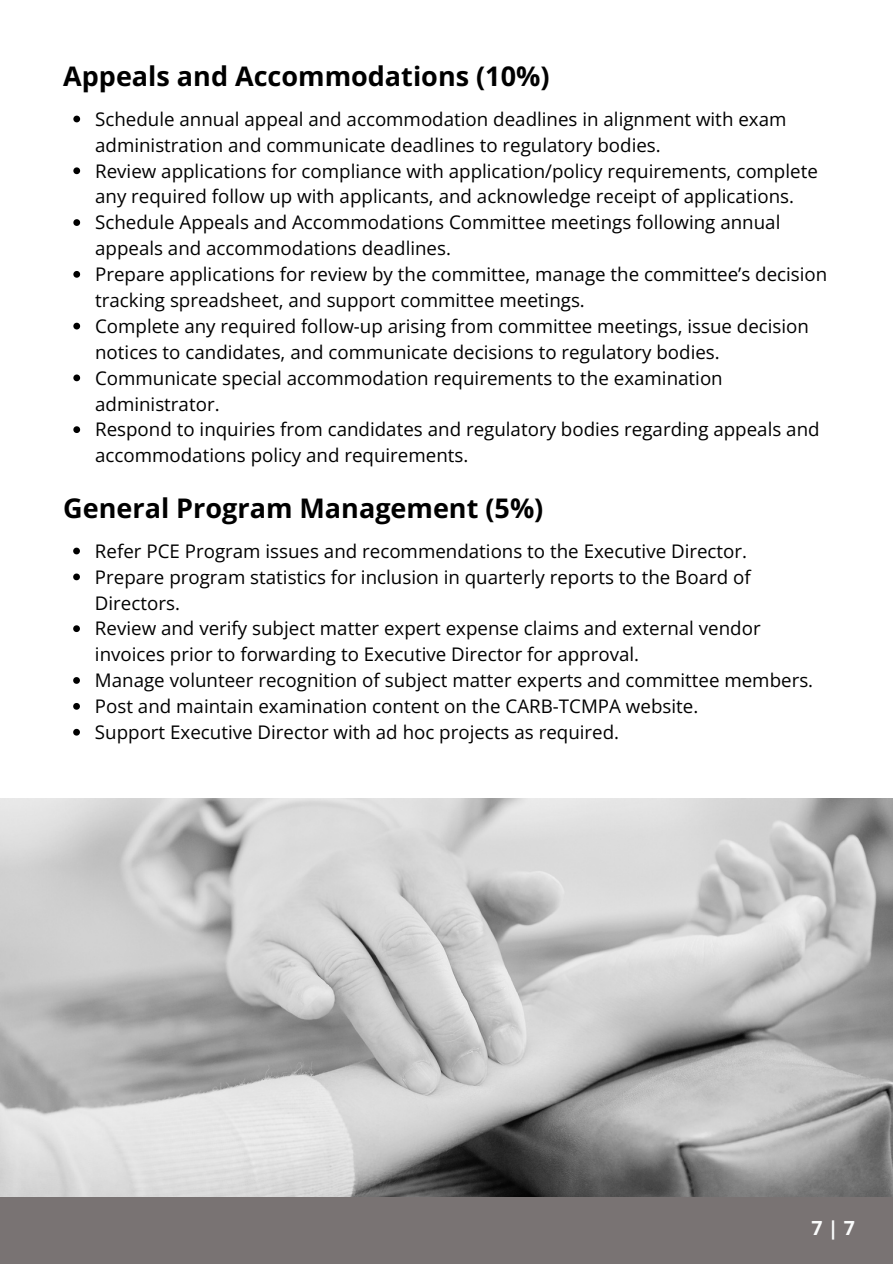
<style>
.page{position:relative;width:893px;height:1264px;background:#fff}
.page>*{position:absolute;margin:0;border:0;box-sizing:border-box;transform-origin:0 0}
.t1{font:700 27px "Open Sans";color:#000}
.t2{font:700 19.5px "Open Sans";color:#fafbfb}
.t3{font:18.75px/25.8px "Open Sans";color:#000}
</style>
<div class="page">
<img style="left:0;top:798px;width:892px;height:399px">
<div style="left:0;top:1197px;width:892px;height:66px;background:#797373"></div>
<svg style="left:73px;top:116px;width:7px;height:6px"></svg>
<svg style="left:73px;top:167px;width:7px;height:7px"></svg>
<svg style="left:73px;top:219px;width:7px;height:7px"></svg>
<svg style="left:73px;top:271px;width:7px;height:7px"></svg>
<svg style="left:73px;top:323px;width:7px;height:6px"></svg>
<svg style="left:73px;top:374px;width:7px;height:7px"></svg>
<svg style="left:73px;top:426px;width:7px;height:7px"></svg>
<svg style="left:73px;top:547px;width:7px;height:7px"></svg>
<svg style="left:73px;top:573px;width:7px;height:7px"></svg>
<svg style="left:73px;top:625px;width:7px;height:7px"></svg>
<svg style="left:73px;top:677px;width:7px;height:6px"></svg>
<svg style="left:73px;top:703px;width:7px;height:6px"></svg>
<svg style="left:73px;top:728px;width:7px;height:7px"></svg>
<p class="t1" style="left:63px;top:58px;width:488px">Appeals and Accommodations (10%)</p>
<p class="t3" style="left:95px;top:106px;width:692px">Schedule annual appeal and accommodation deadlines in alignment with exam administration and communicate deadlines to regulatory bodies.</p>
<p class="t3" style="left:95px;top:157px;width:724px">Review applications for compliance with application/policy requirements, complete any required follow up with applicants, and acknowledge receipt of applications.</p>
<p class="t3" style="left:95px;top:209px;width:686px">Schedule Appeals and Accommodations Committee meetings following annual appeals and accommodations deadlines.</p>
<p class="t3" style="left:95px;top:261px;width:733px">Prepare applications for review by the committee, manage the committee’s decision tracking spreadsheet, and support committee meetings.</p>
<p class="t3" style="left:95px;top:313px;width:715px">Complete any required follow-up arising from committee meetings, issue decision notices to candidates, and communicate decisions to regulatory bodies.</p>
<p class="t3" style="left:95px;top:364px;width:629px">Communicate special accommodation requirements to the examination administrator.</p>
<p class="t3" style="left:95px;top:416px;width:726px">Respond to inquiries from candidates and regulatory bodies regarding appeals and accommodations policy and requirements.</p>
<p class="t1" style="left:63px;top:489px;width:481px">General Program Management (5%)</p>
<p class="t3" style="left:95px;top:537px;width:653px">Refer PCE Program issues and recommendations to the Executive Director.</p>
<p class="t3" style="left:95px;top:563px;width:657px">Prepare program statistics for inclusion in quarterly reports to the Board of<br>Directors.</p>
<p class="t3" style="left:95px;top:615px;width:667px">Review and verify subject matter expert expense claims and external vendor invoices prior to forwarding to Executive Director for approval.</p>
<p class="t3" style="left:95px;top:667px;width:719px">Manage volunteer recognition of subject matter experts and committee members.</p>
<p class="t3" style="left:95px;top:693px;width:604px">Post and maintain examination content on the CARB-TCMPA website.</p>
<p class="t3" style="left:95px;top:718px;width:525px">Support Executive Director with ad hoc projects as required.</p>
<p class="t2" style="left:811px;top:1213px;width:45px">7|7</p>
</div>
